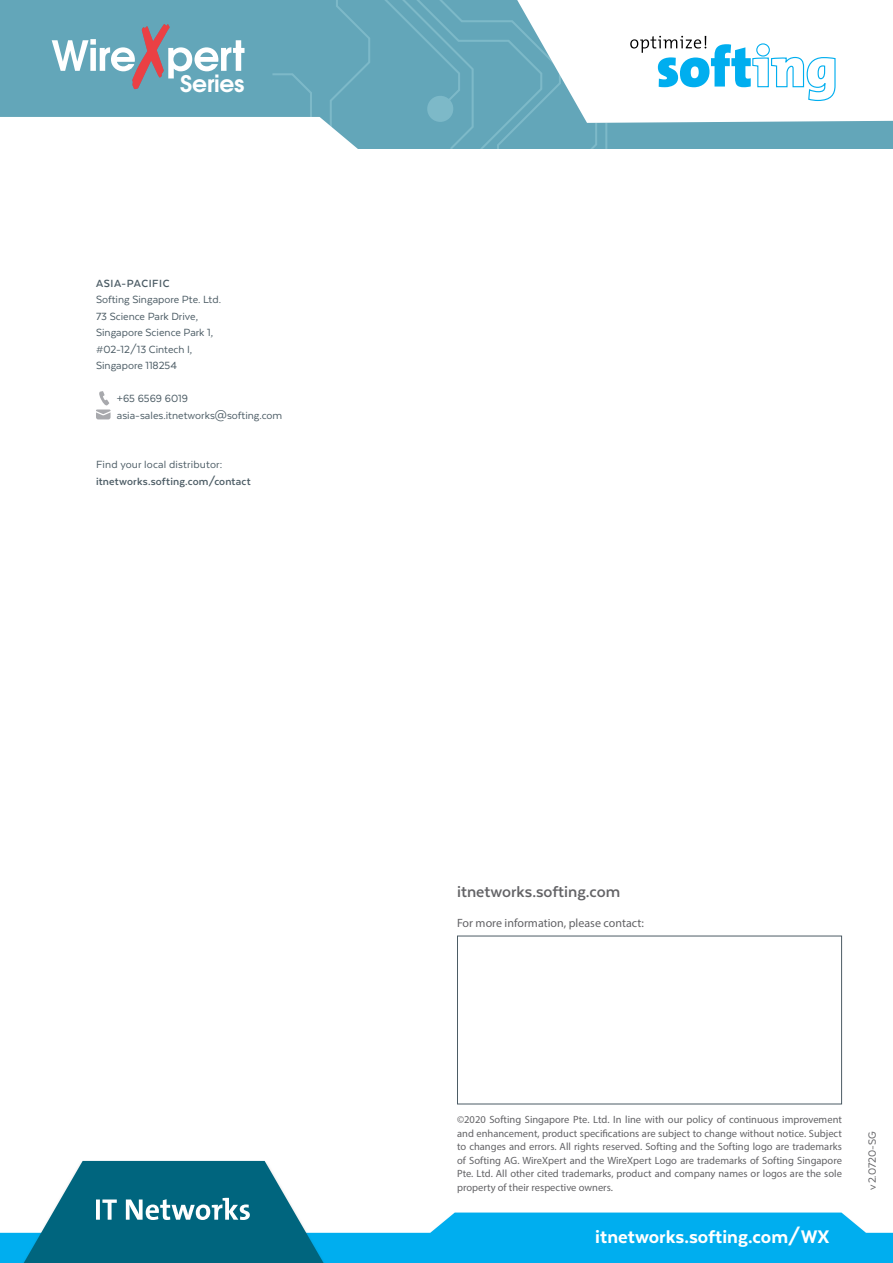
<style>
.page{position:relative;width:893px;height:1263px;background:#fff}
.page>*{position:absolute;margin:0;border:0;box-sizing:border-box;transform-origin:0 0}
.t1{font:700 22.8px "Te X Gyre Adventor";letter-spacing:-.01em;color:#fff}
.general_text{font:800 21px "Texta";color:#fff}
.Paragraph_Style_10{font:700 18px "Texta";color:#636366}
.general_text-2{font:12px "Texta";color:#4c5c65}
.general_text-3{font:700 12px/16.5px "Texta";letter-spacing:.015em;color:#4c5c65}
.Paragraph_Style_10-2{font:12px "Myriad Pro";color:#636366}
.general_text-4{font:700 12px "Texta";letter-spacing:.05em;color:#4c5c65}
.t2{font:12px "Texta";color:#636366}
.Paragraph_Style_10-3{font:10.5px/13.5px "Myriad Pro";color:#636366;text-align:justify}
.s1{font-weight:400}
</style>
<div class="page">
<svg style="left:0;top:1212px;width:893px;height:51px;background:#1cb6f0"></svg>
<svg style="left:0;top:112px;width:381px;height:37px"></svg>
<div style="left:0;top:0;width:381px;height:112px;background:#63a6b9"></div>
<svg style="left:271px;top:0;width:100px;height:149px;background:#7ab3c3"></svg>
<svg style="left:381px;top:0;width:512px;height:149px"></svg>
<svg style="left:52px;top:24px;width:193px;height:65px"></svg>
<div style="left:457px;top:936px;width:385px;height:168px;border:1px solid #4c5c65"></div>
<div style="left:2px;top:1160px;width:343px;height:103px;background:#231f20;opacity:.35"></div>
<svg style="left:24px;top:1161px;width:300px;height:102px"></svg>
<svg style="left:96px;top:391px;width:15px;height:28px"></svg>
<p class="t1" style="left:180px;top:64px;width:66px">Series</p>
<p class="general_text-4" style="left:96px;top:277px;width:75px">ASIA-PACIFIC</p>
<p class="general_text-2" style="left:96px;top:293px;width:127px">Softing Singapore Pte. Ltd.</p>
<p class="general_text-2" style="left:96px;top:310px;width:104px">73 Science Park Drive,</p>
<p class="general_text-2" style="left:96px;top:326px;width:119px">Singapore Science Park 1,</p>
<p class="general_text-2" style="left:96px;top:343px;width:98px">#02-12/13 Cintech I,</p>
<p class="general_text-2" style="left:96px;top:359px;width:83px">Singapore 118254</p>
<p class="general_text-2" style="left:117px;top:392px;width:73px">+65 6569 6019</p>
<p class="general_text-2" style="left:117px;top:409px;width:167px">asia-sales.itnetworks@softing.com</p>
<p class="general_text-3" style="left:96px;top:456px;width:156px"><span class="s1">Find your local distributor: </span>itnetworks.softing.com/contact</p>
<p class="Paragraph_Style_10" style="left:457px;top:882px;width:165px">itnetworks.softing.com</p>
<p class="Paragraph_Style_10-2" style="left:457px;top:915px;width:188px">For more information, please contact:</p>
<p class="Paragraph_Style_10-3" style="left:457px;top:1113px;width:386px">©2020 Softing Singapore Pte. Ltd. In line with our policy of continuous improvement and enhancement, product specifications are subject to change without notice. Subject to changes and errors. All rights reserved. Softing and the Softing logo are trademarks of Softing AG. WireXpert and the WireXpert Logo are trademarks of Softing Singapore Pte. Ltd. All other cited trademarks, product and company names or logos are the sole property of their respective owners.</p>
<p class="general_text" style="left:595px;top:1226px;width:236px">itnetworks.softing.com/WX</p>
<p class="t2" style="left:866px;top:1190px;width:60px;rotate:-90deg">v2.0720-SG</p>
</div>
